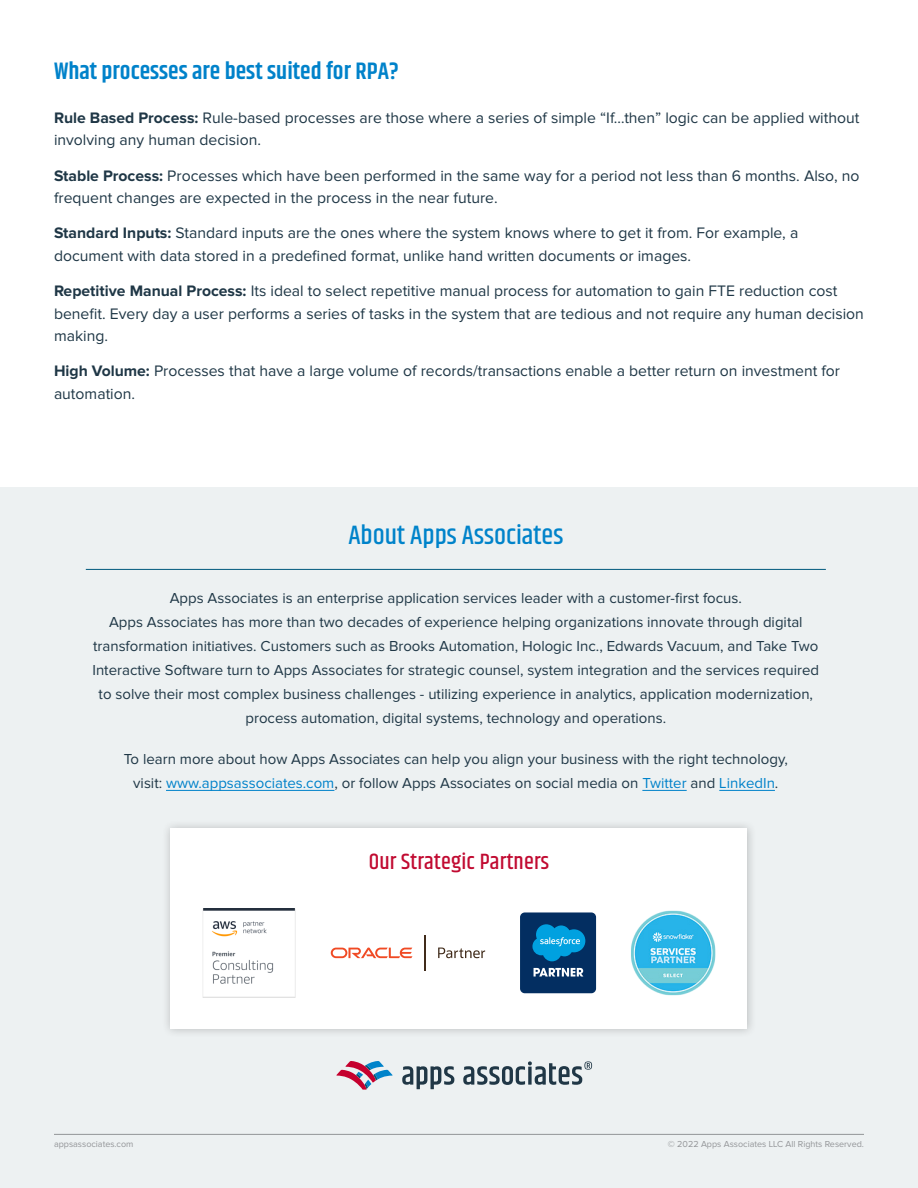
<style>
.page{position:relative;width:918px;height:1188px;background:#fff}
.page>*{position:absolute;margin:0;border:0;box-sizing:border-box;transform-origin:0 0}
.t1{font:500 27px "Khand";color:#0083ca}
.Body{font:600 24px "Khand";color:#0082ca}
.Body-2{font:500 22.5px "Khand";letter-spacing:.01em;color:#c10a31}
.Paragraph_Style_1{font:15.75px/22.5px "Proxima Nova";color:#1f3746}
.t2{font:15px/24px "Proxima Nova";color:#1f3746;text-align:center}
.t3{font:9px "Proxima Nova";color:#939598}
.s1{font-weight:700}
.s2{color:#0082ca}
</style>
<div class="page">
<div style="left:0;top:487px;width:918px;height:701px;background:#edf1f2"></div>
<hr style="left:54px;top:1134px;width:810px;height:1px;background:#939598">
<hr style="left:86px;top:569px;width:740px;height:1px;background:#00597d">
<hr style="left:166px;top:790px;width:168px;height:1px;background:#0082ca">
<hr style="left:642px;top:790px;width:45px;height:1px;background:#0082ca">
<hr style="left:719px;top:790px;width:56px;height:1px;background:#0082ca">
<div style="left:162px;top:819px;width:594px;height:219px;background:#231f20;opacity:.25"></div>
<div style="left:171px;top:828px;width:576px;height:201px;background:#fff"></div>
<div style="left:520px;top:912px;width:76px;height:81px;background:#032e61;border-radius:5px"></div>
<svg style="left:532px;top:924px;width:53px;height:37px"></svg>
<svg style="left:534px;top:968px;width:49px;height:9px"></svg>
<hr style="left:424px;top:935px;width:1px;height:36px;background:#402b1a">
<svg style="left:331px;top:948px;width:81px;height:10px"></svg>
<svg style="left:438px;top:948px;width:47px;height:10px"></svg>
<img style="left:202px;top:908px;width:94px;height:89px">
<img style="left:631px;top:910px;width:85px;height:85px">
<svg style="left:336px;top:1061px;width:57px;height:29px"></svg>
<svg style="left:402px;top:1061px;width:190px;height:28px"></svg>
<p class="Body" style="left:54px;top:55px;width:346px">What processes are best suited for RPA?</p>
<p class="Paragraph_Style_1" style="left:54px;top:107px;width:807px"><span class="s1">Rule Based Process:</span> Rule-based processes are those where a series of simple “If…then” logic can be applied without involving any human decision.</p>
<p class="Paragraph_Style_1" style="left:54px;top:165px;width:807px"><span class="s1">Stable Process:</span> Processes which have been performed in the same way for a period not less than 6 months. Also, no frequent changes are expected in the process in the near future.</p>
<p class="Paragraph_Style_1" style="left:54px;top:222px;width:746px"><span class="s1">Standard Inputs:</span> Standard inputs are the ones where the system knows where to get it from. For example, a document with data stored in a predefined format, unlike hand written documents or images.</p>
<p class="Paragraph_Style_1" style="left:54px;top:280px;width:812px"><span class="s1">Repetitive Manual Process:</span> Its ideal to select repetitive manual process for automation to gain FTE reduction cost benefit. Every day a user performs a series of tasks in the system that are tedious and not require any human decision making.</p>
<p class="Paragraph_Style_1" style="left:54px;top:360px;width:788px"><span class="s1">High Volume:</span> Processes that have a large volume of records/transactions enable a better return on investment for automation.</p>
<p class="t1" style="left:348px;top:519px;width:217px">About Apps Associates</p>
<p class="t2" style="left:92px;top:587px;width:728px">Apps Associates is an enterprise application services leader with a customer-first focus.<br>Apps Associates has more than two decades of experience helping organizations innovate through digital transformation initiatives. Customers such as Brooks Automation, Hologic Inc., Edwards Vacuum, and Take Two Interactive Software turn to Apps Associates for strategic counsel, system integration and the services required to solve their most complex business challenges - utilizing experience in analytics, application modernization, process automation, digital systems, technology and operations.</p>
<p class="t2" style="left:124px;top:748px;width:666px">To learn more about how Apps Associates can help you align your business with the right technology, visit: <span class="s2">www.appsassociates.com</span>, or follow Apps Associates on social media on <span class="s2">Twitter</span> and <span class="s2">LinkedIn</span>.</p>
<p class="Body-2" style="left:369px;top:847px;width:182px">Our Strategic Partners</p>
<p class="t3" style="left:54px;top:1139px;width:81px">appsassociates.com</p>
<p class="t3" style="left:668px;top:1139px;width:198px">© 2022 Apps Associates LLC All Rights Reserved.</p>
</div>
